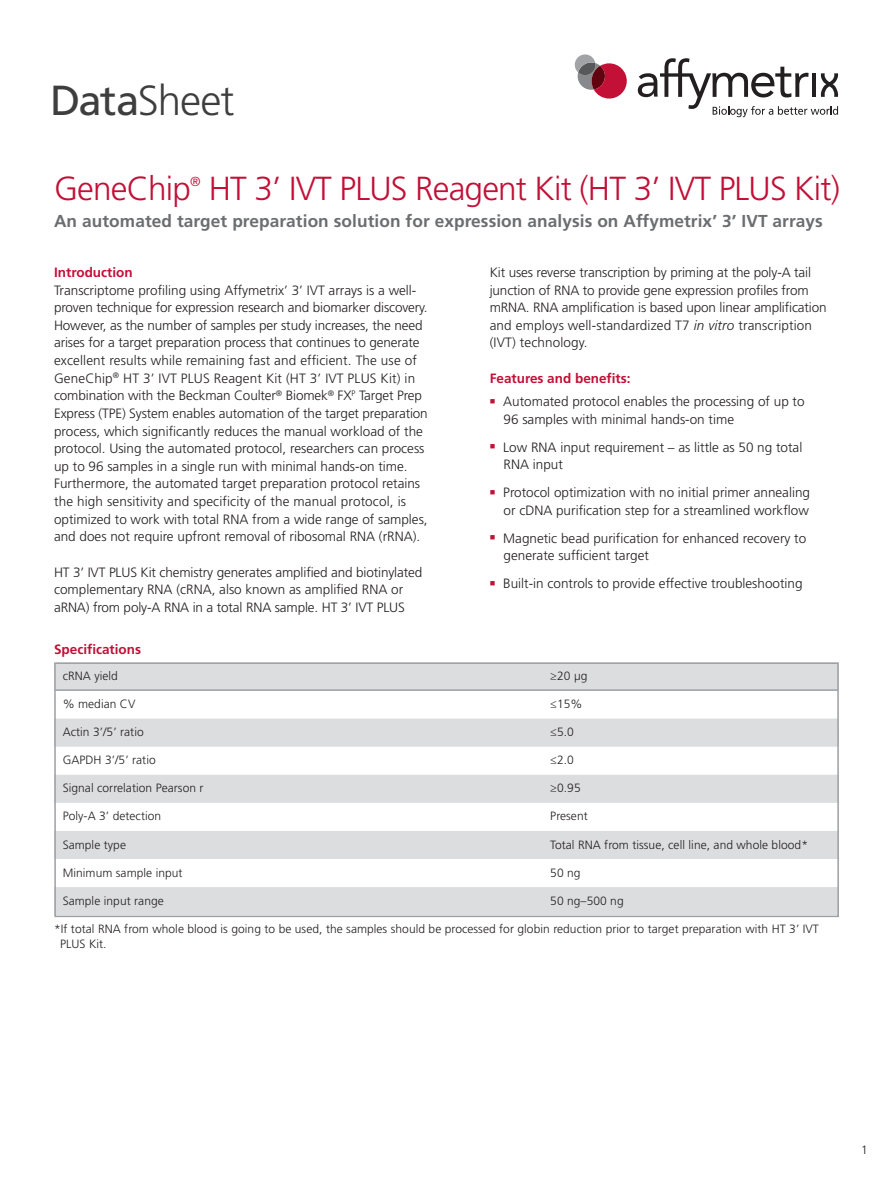
<style>
.page{position:relative;width:893px;height:1188px;background:#fff}
.page>*{position:absolute;margin:0;border:0;box-sizing:border-box;transform-origin:0 0}
.t1{font:300 42px "Frutiger LT Std";letter-spacing:-.025em;color:#3e3e3f}
.t2{font:300 33.3px "Frutiger LT Std";letter-spacing:-.025em;color:#c21037}
.t3{font:700 17.25px "Frutiger LT Std";letter-spacing:.005em;color:#6c6d70}
.t4{font:300 13.5px/17.7px "Frutiger LT Std";color:#231f20}
.t5{font:700 13.5px "Frutiger LT Std";color:#c21037}
.t6{font:300 13.05px "Frutiger LT Std";color:#c21037}
.t7{font:300 12px/15px "Frutiger LT Std";letter-spacing:.005em;color:#231f20}
.s1{font-weight:400}
.s2{font-style:italic}
</style>
<div class="page">
<svg style="left:574px;top:54px;width:52px;height:45px"></svg>
<svg style="left:637px;top:58px;width:200px;height:59px"></svg>
<svg style="left:57px;top:665px;width:778px;height:249px;fill:#dcdddf"></svg>
<div style="left:54px;top:662px;width:784px;height:255px;border:2px solid #9d9fa2"></div>
<hr style="left:55px;top:689px;width:782px;height:2px;background:#9d9fa2">
<h1 class="t1" style="left:50px;top:76px;width:185px"><span class="s1">Data</span>Sheet</h1>
<h2 class="t2" style="left:54px;top:169px;width:138px">GeneChip</h2>
<p class="t6" style="left:190px;top:174px;width:12px">®</p>
<h2 class="t2" style="left:209px;top:169px;width:632px">HT 3’ IVT PLUS Reagent Kit (HT 3’ IVT PLUS Kit)</h2>
<p class="t3" style="left:54px;top:210px;width:770px">An automated target preparation solution for expression analysis on Affymetrix’ 3’ IVT arrays</p>
<p class="t5" style="left:54px;top:264px;width:80px">Introduction</p>
<p class="t4" style="left:54px;top:281px;width:375px">Transcriptome profiling using Affymetrix’ 3’ IVT arrays is a well&shy;proven technique for expression research and biomarker discovery.<br>However, as the number of samples per study increases, the need arises for a target preparation process that continues to generate excellent results while remaining fast and efficient. The use of GeneChip<sup>®</sup> HT 3’ IVT PLUS Reagent Kit (HT 3’ IVT PLUS Kit) in combination with the Beckman Coulter<sup>®</sup> Biomek<sup>®</sup> FX<sup>P</sup> Target Prep Express (TPE) System enables automation of the target preparation process, which significantly reduces the manual workload of the protocol. Using the automated protocol, researchers can process up to 96 samples in a single run with minimal hands-on time.<br>Furthermore, the automated target preparation protocol retains the high sensitivity and specificity of the manual protocol, is optimized to work with total RNA from a wide range of samples, and does not require upfront removal of ribosomal RNA (rRNA).</p>
<p class="t4" style="left:54px;top:563px;width:369px">HT 3’ IVT PLUS Kit chemistry generates amplified and biotinylated complementary RNA (cRNA, also known as amplified RNA or aRNA) from poly-A RNA in a total RNA sample. HT 3’ IVT PLUS</p>
<p class="t4" style="left:489px;top:264px;width:338px">Kit uses reverse transcription by priming at the poly-A tail junction of RNA to provide gene expression profiles from mRNA. RNA amplification is based upon linear amplification and employs well-standardized T7 <span class="s2">in vitro</span> transcription (IVT) technology.</p>
<p class="t5" style="left:489px;top:370px;width:142px">Features and benefits:</p>
<p class="t4" style="left:503px;top:393px;width:302px;text-indent:-14px"><sup>■</sup> Automated protocol enables the processing of up to<br>96 samples with minimal hands-on time</p>
<p class="t4" style="left:503px;top:438px;width:300px;text-indent:-14px"><sup>■</sup> Low RNA input requirement – as little as 50 ng total<br>RNA input</p>
<p class="t4" style="left:489px;top:484px;width:322px;text-align:right"><sup>■</sup> Protocol optimization with no initial primer annealing or cDNA purification step for a streamlined workflow</p>
<p class="t4" style="left:503px;top:529px;width:304px;text-indent:-14px"><sup>■</sup> Magnetic bead purification for enhanced recovery to generate sufficient target</p>
<p class="t4" style="left:489px;top:575px;width:314px"><sup>■</sup> Built-in controls to provide effective troubleshooting</p>
<p class="t5" style="left:54px;top:641px;width:89px">Specifications</p>
<p class="t7" style="left:63px;top:669px;width:57px">cRNA yield</p>
<p class="t7" style="left:550px;top:669px;width:39px">≥20 μg</p>
<p class="t7" style="left:63px;top:697px;width:74px">% median CV</p>
<p class="t7" style="left:550px;top:697px;width:34px">≤15%</p>
<p class="t7" style="left:63px;top:725px;width:82px">Actin 3’/5’ ratio</p>
<p class="t7" style="left:550px;top:725px;width:25px">≤5.0</p>
<p class="t7" style="left:63px;top:753px;width:94px">GAPDH 3’/5’ ratio</p>
<p class="t7" style="left:550px;top:753px;width:25px">≤2.0</p>
<p class="t7" style="left:63px;top:781px;width:142px">Signal correlation Pearson r</p>
<p class="t7" style="left:550px;top:781px;width:32px">≥0.95</p>
<p class="t7" style="left:63px;top:809px;width:100px">Poly-A 3’ detection</p>
<p class="t7" style="left:550px;top:809px;width:39px">Present</p>
<p class="t7" style="left:63px;top:837px;width:65px">Sample type</p>
<p class="t7" style="left:550px;top:837px;width:259px">Total RNA from tissue, cell line, and whole blood*</p>
<p class="t7" style="left:63px;top:865px;width:121px">Minimum sample input</p>
<p class="t7" style="left:550px;top:865px;width:32px">50 ng</p>
<p class="t7" style="left:63px;top:893px;width:103px">Sample input range</p>
<p class="t7" style="left:550px;top:893px;width:75px">50 ng–500 ng</p>
<p class="t7" style="left:60px;top:921px;width:760px;text-indent:-6px">*If total RNA from whole blood is going to be used, the samples should be processed for globin reduction prior to target preparation with HT 3’ IVT<br>PLUS Kit.</p>
<p class="t7" style="left:860px;top:1143px;width:8px">1</p>
</div>
